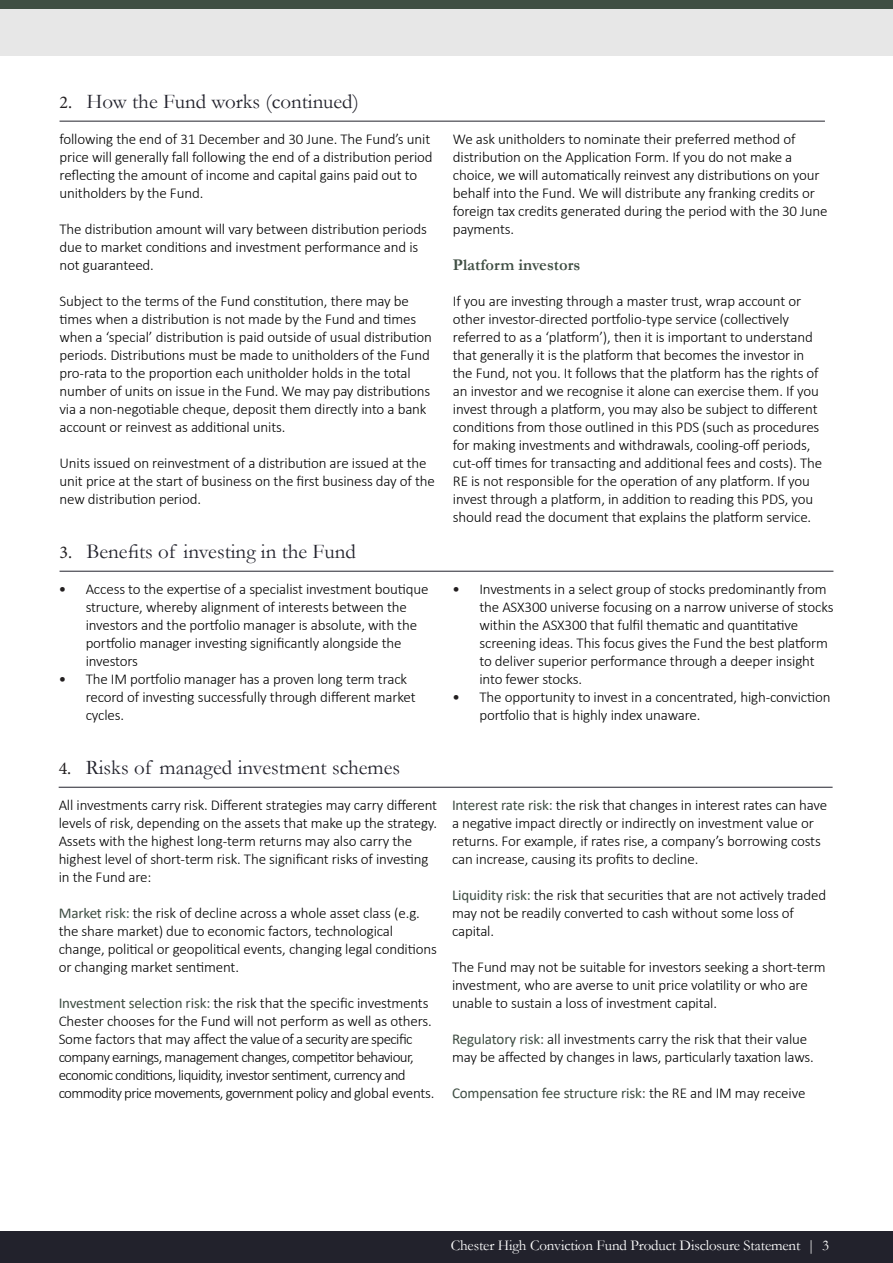
<style>
.page{position:relative;width:893px;height:1263px;background:#fff}
.page>*{position:absolute;margin:0;border:0;box-sizing:border-box;transform-origin:0 0}
.t1{font:21px "Garamond";color:#22222c}
.t2{font:700 16.5px "Garamond";color:#3f4e43}
.t3{font:300 15px/18px "Calibri";letter-spacing:-.01em;color:#000}
.t4{font:300 15px/18px "Calibri";letter-spacing:-.04em;color:#000}
.t5{font:15px "Garamond";letter-spacing:-.01em;color:#fff}
.t6{font:15px "Calibri";letter-spacing:-.01em;color:#3f4e43}
.s1{font-family:"Minion Pro";font-size:18px;color:#231f20}
.s2{font-weight:400;color:#231f20}
.s3{font-weight:400;color:#3f4e43}
.s4{font-weight:300;color:#000}
</style>
<div class="page">
<div style="left:0;top:0;width:893px;height:55px;background:#e7e7e7"></div>
<div style="left:0;top:0;width:893px;height:9px;background:#3f4e43"></div>
<div style="left:0;top:1231px;width:893px;height:32px;background:#22222c"></div>
<hr style="left:60px;top:571px;width:773px;height:1px;background:#22222c">
<hr style="left:60px;top:121px;width:765px;height:1px;background:#22222c">
<hr style="left:59px;top:787px;width:774px;height:1px;background:#22222c">
<p class="t1" style="left:60px;top:87px;width:301px"><span class="s1">2.</span> How the Fund works (continued)</p>
<p class="t3" style="left:60px;top:130px;width:375px">following the end of 31 December and 30 June. The Fund’s unit price will generally fall following the end of a distribution period reflecting the amount of income and capital gains paid out to unitholders by the Fund.</p>
<p class="t3" style="left:60px;top:220px;width:369px">The distribution amount will vary between distribution periods due to market conditions and investment performance and is not guaranteed.</p>
<p class="t3" style="left:60px;top:292px;width:374px">Subject to the terms of the Fund constitution, there may be times when a distribution is not made by the Fund and times when a ‘special’ distribution is paid outside of usual distribution periods. Distributions must be made to unitholders of the Fund pro-rata to the proportion each unitholder holds in the total number of units on issue in the Fund. We may pay distributions via a non-negotiable cheque, deposit them directly into a bank account or reinvest as additional units.</p>
<p class="t3" style="left:60px;top:454px;width:377px">Units issued on reinvestment of a distribution are issued at the unit price at the start of business on the first business day of the new distribution period.</p>
<p class="t1" style="left:60px;top:537px;width:298px"><span class="s1">3.</span> Benefits of investing in the Fund</p>
<p class="t3" style="left:86px;top:580px;width:344px;text-indent:-27px"><span class="s2">•</span> Access to the expertise of a specialist investment boutique structure, whereby alignment of interests between the investors and the portfolio manager is absolute, with the portfolio manager investing significantly alongside the investors</p>
<p class="t3" style="left:86px;top:670px;width:331px;text-indent:-27px"><span class="s2">•</span> The IM portfolio manager has a proven long term track record of investing successfully through different market cycles.</p>
<p class="t1" style="left:59px;top:753px;width:343px"><span class="s1">4.</span> Risks of managed investment schemes</p>
<p class="t3" style="left:59px;top:796px;width:380px">All investments carry risk. Different strategies may carry different levels of risk, depending on the assets that make up the strategy.<br>Assets with the highest long-term returns may also carry the highest level of short-term risk. The significant risks of investing in the Fund are:</p>
<p class="t3" style="left:59px;top:904px;width:380px"><span class="s3">Market risk:</span> the risk of decline across a whole asset class (e.g. the share market) due to economic factors, technological change, political or geopolitical events, changing legal conditions or changing market sentiment.</p>
<p class="t4" style="left:59px;top:994px;width:377px"><span class="s3">Investment selection risk:</span> the risk that the specific investments Chester chooses for the Fund will not perform as well as others.<br>Some factors that may affect the value of a security are specific company earnings, management changes, competitor behaviour, economic conditions, liquidity, investor sentiment, currency and commodity price movements, government policy and global events.</p>
<p class="t3" style="left:453px;top:130px;width:376px">We ask unitholders to nominate their preferred method of distribution on the Application Form. If you do not make a choice, we will automatically reinvest any distributions on your behalf into the Fund. We will distribute any franking credits or foreign tax credits generated during the period with the 30 June payments.</p>
<p class="t2" style="left:453px;top:254px;width:129px">Platform investors</p>
<p class="t3" style="left:453px;top:292px;width:371px">If you are investing through a master trust, wrap account or other investor-directed portfolio-type service (collectively referred to as a ‘platform’), then it is important to understand that generally it is the platform that becomes the investor in the Fund, not you. It follows that the platform has the rights of an investor and we recognise it alone can exercise them. If you invest through a platform, you may also be subject to different conditions from those outlined in this PDS (such as procedures for making investments and withdrawals, cooling-off periods, cut-off times for transacting and additional fees and costs). The RE is not responsible for the operation of any platform. If you invest through a platform, in addition to reading this PDS, you should read the document that explains the platform service.</p>
<p class="t3" style="left:479px;top:580px;width:355px;text-indent:-27px"><span class="s2">•</span> Investments in a select group of stocks predominantly from the ASX300 universe focusing on a narrow universe of stocks within the ASX300 that fulfil thematic and quantitative screening ideas. This focus gives the Fund the best platform to deliver superior performance through a deeper insight into fewer stocks.</p>
<p class="t3" style="left:479px;top:688px;width:353px;text-indent:-27px"><span class="s2">•</span> The opportunity to invest in a concentrated, high-conviction portfolio that is highly index unaware.</p>
<p class="t3" style="left:452px;top:796px;width:377px"><span class="s3">Interest rate risk:</span> the risk that changes in interest rates can have a negative impact directly or indirectly on investment value or returns. For example, if rates rise, a company’s borrowing costs can increase, causing its profits to decline.</p>
<p class="t3" style="left:452px;top:886px;width:376px"><span class="s3">Liquidity risk:</span> the risk that securities that are not actively traded may not be readily converted to cash without some loss of capital.</p>
<p class="t3" style="left:452px;top:958px;width:375px">The Fund may not be suitable for investors seeking a short-term investment, who are averse to unit price volatility or who are unable to sustain a loss of investment capital.</p>
<p class="t3" style="left:452px;top:1030px;width:363px"><span class="s3">Regulatory risk:</span> all investments carry the risk that their value may be affected by changes in laws, particularly taxation laws.</p>
<p class="t6" style="left:452px;top:1083px;width:355px">Compensation fee structure risk: <span class="s4">the RE and IM may receive</span></p>
<p class="t5" style="left:451px;top:1235px;width:380px">Chester High Conviction Fund Product Disclosure Statement | 3</p>
</div>
